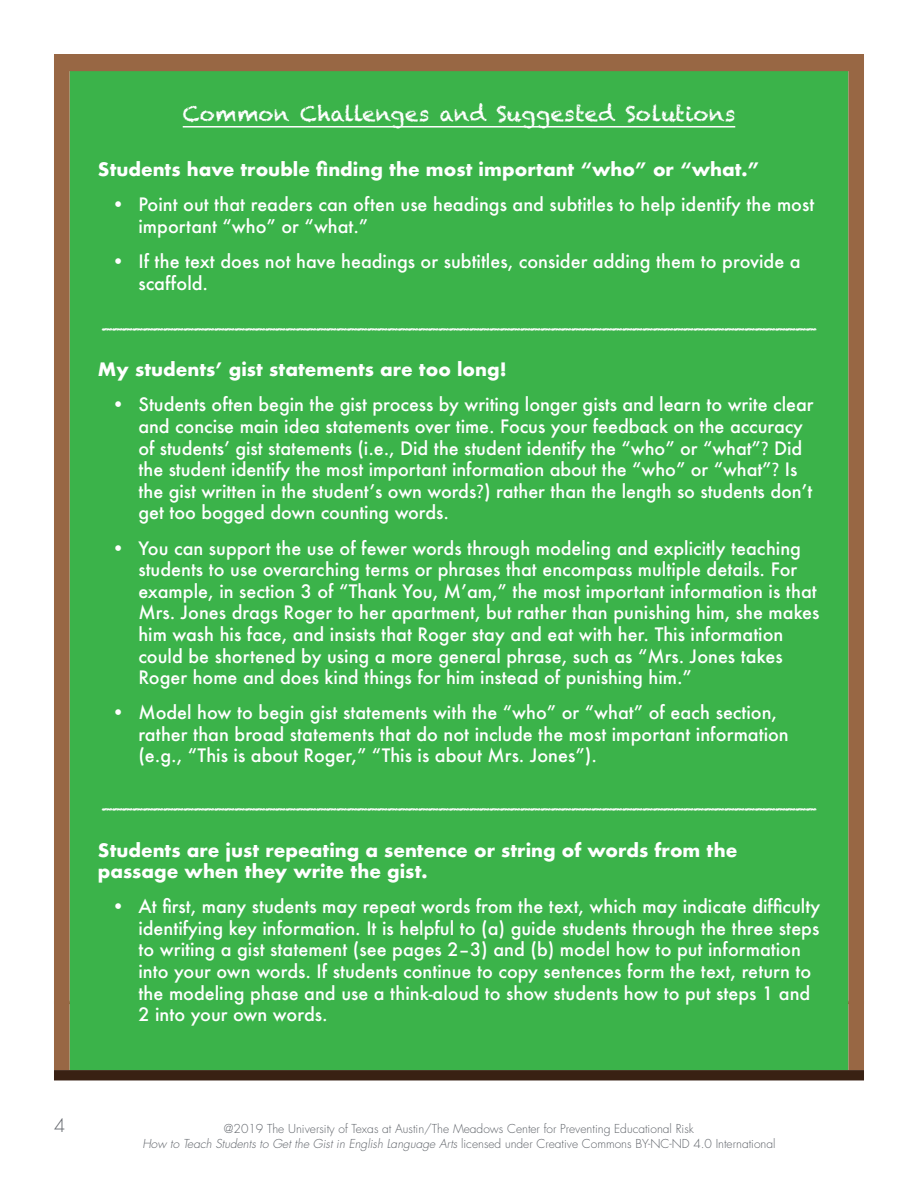
<style>
.page{position:relative;width:918px;height:1188px;background:#fff}
.page>*{position:absolute;margin:0;border:0;box-sizing:border-box;transform-origin:0 0}
.t1{font:21px "Chalkduster";color:#fff}
.t2{font:500 18px/21.6px "Futura";color:#fff}
.Teacher_Tips_Text{font:700 18px/21.6px "Futura";color:#fff}
.t3{font:300 18px "Futura Std";color:#5f6369}
.t4{font:15px "Chalkduster";color:#fff}
.t5{font:300 12px/14.4px "Futura Std";color:#5f6369;text-align:center}
.s1{font-family:"Myriad Pro";font-weight:400;font-size:19.5px}
.s2{font-style:italic}
</style>
<div class="page">
<div style="left:54px;top:54px;width:810px;height:1016px;background:#3bb34a"></div>
<hr style="left:183px;top:126px;width:552px;height:2px;background:#fff">
<svg style="left:54px;top:1070px;width:810px;height:10px;background:#3a2314"></svg>
<p class="t1" style="left:183px;top:101px;width:554px">Common Challenges and Suggested Solutions</p>
<p class="Teacher_Tips_Text" style="left:98px;top:159px;width:663px">Students have trouble finding the most important “who” or “what.”</p>
<p class="t2" style="left:138px;top:194px;width:677px;text-indent:-27px">• Point out that readers can often use headings and subtitles to help identify the most important “who” or “what.”</p>
<p class="t2" style="left:138px;top:250px;width:664px;text-indent:-27px">• If the text does not have headings or subtitles, consider adding them to provide a scaffold.</p>
<p class="t4" style="left:102px;top:314px;width:716px">______________________________________________________________________</p>
<p class="Teacher_Tips_Text" style="left:98px;top:359px;width:410px">My students’ gist statements are too long!</p>
<p class="t2" style="left:138px;top:394px;width:677px;text-indent:-27px">• Students often begin the gist process by writing longer gists and learn to write clear and concise main idea statements over time. Focus your feedback on the accuracy of students’ gist statements (i.e., Did the student identify the “who” or “what”<span class="s1">?</span> Did the student identify the most important information about the “who” or “what”<span class="s1">?</span> Is the gist written in the student’s own words<span class="s1">?</span>) rather than the length so students don’t get too bogged down counting words.</p>
<p class="t2" style="left:138px;top:537px;width:683px;text-indent:-27px">• You can support the use of fewer words through modeling and explicitly teaching students to use overarching terms or phrases that encompass multiple details. For example, in section 3 of “Thank You, M’am,” the most important information is that Mrs. Jones drags Roger to her apartment, but rather than punishing him, she makes him wash his face, and insists that Roger stay and eat with her. This information could be shortened by using a more general phrase, such as “Mrs. Jones takes Roger home and does kind things for him instead of punishing him.”</p>
<p class="t2" style="left:138px;top:702px;width:652px;text-indent:-27px">• Model how to begin gist statements with the “who” or “what” of each section, rather than broad statements that do not include the most important information (e.g., “This is about Roger,” “This is about Mrs. Jones”).</p>
<p class="t4" style="left:102px;top:794px;width:716px">______________________________________________________________________</p>
<p class="Teacher_Tips_Text" style="left:98px;top:839px;width:641px">Students are just repeating a sentence or string of words from the passage when they write the gist.</p>
<p class="t2" style="left:138px;top:896px;width:683px;text-indent:-27px">• At first, many students may repeat words from the text, which may indicate difficulty identifying key information. It is helpful to (a) guide students through the three steps to writing a gist statement (see pages 2–3) and (b) model how to put information into your own words. If students continue to copy sentences form the text, return to the modeling phase and use a think-aloud to show students how to put steps 1 and 2 into your own words.</p>
<p class="t3" style="left:54px;top:1115px;width:13px">4</p>
<p class="t5" style="left:142px;top:1122px;width:635px">@2019 The University of Texas at Austin/The Meadows Center for Preventing Educational Risk<br><span class="s2">How to Teach Students to Get the Gist in English Language Arts</span> licensed under Creative Commons BY-NC-ND 4.0 International</p>
</div>
